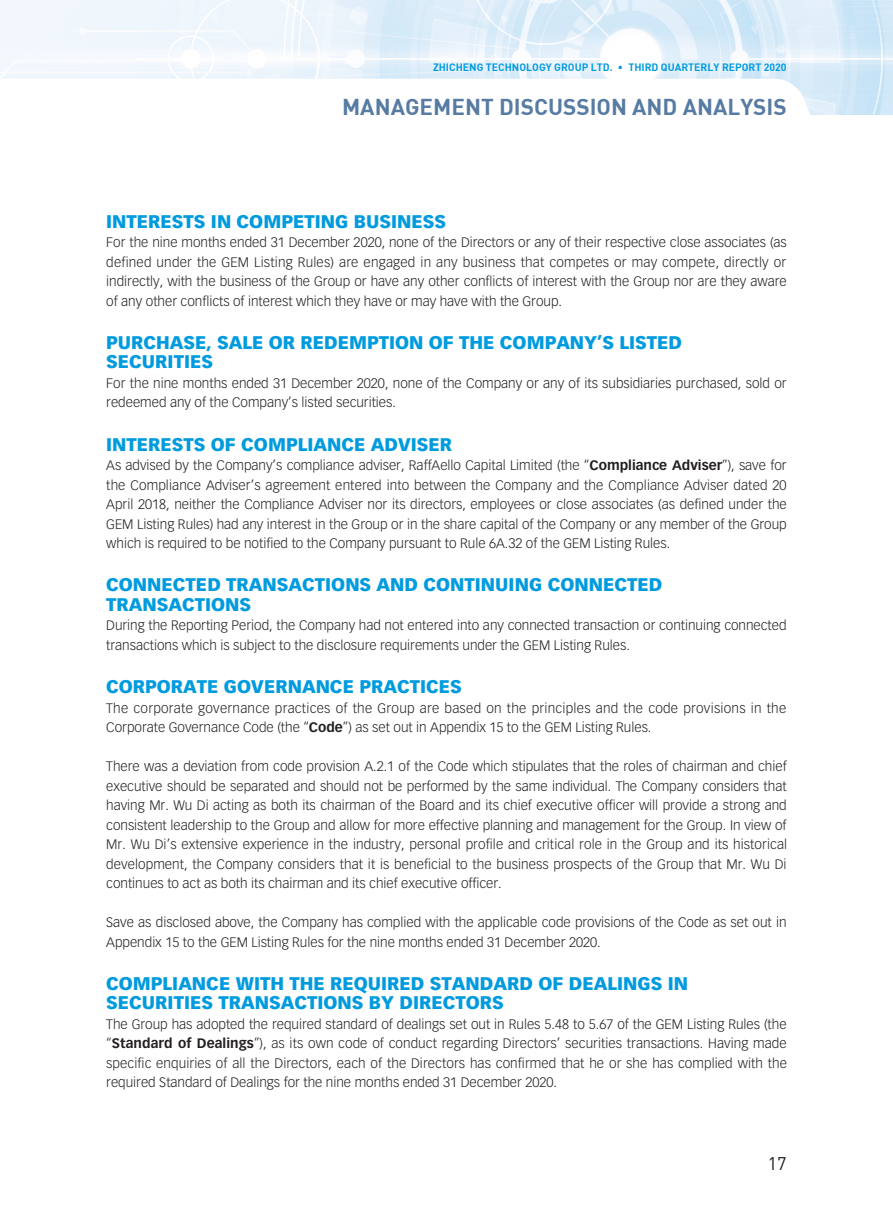
<style>
.page{position:relative;width:893px;height:1212px;background:#fff}
.page>*{position:absolute;margin:0;border:0;box-sizing:border-box;transform-origin:0 0}
.t1{font:22.5px "DIN Bold";color:#577ba2}
.t2{font:900 18px/19.5px "Vectora LT Std";color:#009bde}
.t3{font:18px "DIN";color:#231f20}
.t4{font:300 13.5px/19.5px "Vectora LT Std";color:#231f20;text-align:justify}
.t5{font:300 13.5px/19.5px "Vectora LT Std";letter-spacing:.02em;color:#231f20}
.t6{font:10.5px "DIN Bold";color:#009bde}
.s1{font-weight:700}
</style>
<div class="page">
<img style="left:0;top:0;width:893px;height:115px">
<svg style="left:0;top:79px;width:817px;height:36px"></svg>
<p class="t6" style="left:433px;top:60px;width:355px">ZHICHENG TECHNOLOGY GROUP LTD. • THIRD QUARTERLY REPORT 2020</p>
<h1 class="t1" style="left:342px;top:92px;width:446px">MANAGEMENT DISCUSSION AND ANALYSIS</h1>
<h2 class="t2" style="left:106px;top:211px;width:341px">INTERESTS IN COMPETING BUSINESS</h2>
<p class="t4" style="left:106px;top:233px;width:682px">For the nine months ended 31 December 2020, none of the Directors or any of their respective close associates (as defined under the GEM Listing Rules) are engaged in any business that competes or may compete, directly or indirectly, with the business of the Group or have any other conflicts of interest with the Group nor are they aware of any other conflicts of interest which they have or may have with the Group.</p>
<h2 class="t2" style="left:106px;top:332px;width:577px">PURCHASE, SALE OR REDEMPTION OF THE COMPANY’S LISTED<br>SECURITIES</h2>
<p class="t4" style="left:106px;top:373px;width:682px">For the nine months ended 31 December 2020, none of the Company or any of its subsidiaries purchased, sold or redeemed any of the Company’s listed securities.</p>
<h2 class="t2" style="left:106px;top:434px;width:347px">INTERESTS OF COMPLIANCE ADVISER</h2>
<p class="t4" style="left:106px;top:456px;width:682px">As advised by the Company’s compliance adviser, RaffAello Capital Limited (the “<span class="s1">Compliance Adviser</span>”), save for the Compliance Adviser’s agreement entered into between the Company and the Compliance Adviser dated 20<br>April 2018, neither the Compliance Adviser nor its directors, employees or close associates (as defined under the GEM Listing Rules) had any interest in the Group or in the share capital of the Company or any member of the Group which is required to be notified to the Company pursuant to Rule 6A.32 of the GEM Listing Rules.</p>
<h2 class="t2" style="left:106px;top:575px;width:558px">CONNECTED TRANSACTIONS AND CONTINUING CONNECTED<br>TRANSACTIONS</h2>
<p class="t4" style="left:106px;top:616px;width:682px">During the Reporting Period, the Company had not entered into any connected transaction or continuing connected transactions which is subject to the disclosure requirements under the GEM Listing Rules.</p>
<h2 class="t2" style="left:106px;top:677px;width:357px">CORPORATE GOVERNANCE PRACTICES</h2>
<p class="t5" style="left:106px;top:698px;width:681px">The corporate governance practices of the Group are based on the principles and the code provisions in the<br>Corporate Governance Code (the “<span class="s1">Code</span>”) as set out in Appendix 15 to the GEM Listing Rules.</p>
<p class="t4" style="left:106px;top:757px;width:682px">There was a deviation from code provision A.2.1 of the Code which stipulates that the roles of chairman and chief executive should be separated and should not be performed by the same individual. The Company considers that having Mr. Wu Di acting as both its chairman of the Board and its chief executive officer will provide a strong and consistent leadership to the Group and allow for more effective planning and management for the Group. In view of Mr. Wu Di’s extensive experience in the industry, personal profile and critical role in the Group and its historical development, the Company considers that it is beneficial to the business prospects of the Group that Mr. Wu Di continues to act as both its chairman and its chief executive officer.</p>
<p class="t4" style="left:106px;top:913px;width:682px">Save as disclosed above, the Company has complied with the applicable code provisions of the Code as set out in<br>Appendix 15 to the GEM Listing Rules for the nine months ended 31 December 2020.</p>
<h2 class="t2" style="left:106px;top:973px;width:583px">COMPLIANCE WITH THE REQUIRED STANDARD OF DEALINGS IN<br>SECURITIES TRANSACTIONS BY DIRECTORS</h2>
<p class="t4" style="left:106px;top:1014px;width:682px">The Group has adopted the required standard of dealings set out in Rules 5.48 to 5.67 of the GEM Listing Rules (the “<span class="s1">Standard of Dealings</span>”), as its own code of conduct regarding Directors’ securities transactions. Having made specific enquiries of all the Directors, each of the Directors has confirmed that he or she has complied with the required Standard of Dealings for the nine months ended 31 December 2020.</p>
<h2 class="t3" style="left:768px;top:1152px;width:20px">17</h2>
</div>
